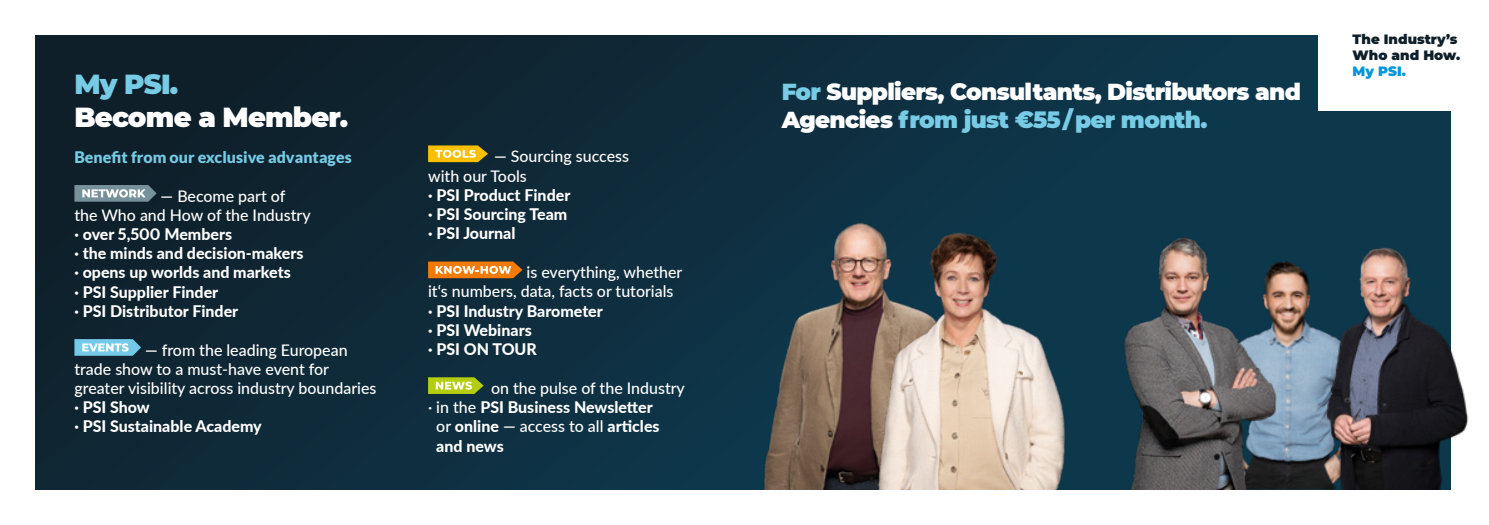
<style>
.page{position:relative;width:1489px;height:525px;background:#fff}
.page>*{position:absolute;margin:0;border:0;box-sizing:border-box;transform-origin:0 0}
.t1{font:900 27.5px "Montserrat";letter-spacing:-.03em;color:#fff}
.t2{font:900 27.5px "Montserrat";color:#77cbe4}
.t3{font:900 23px/27.6px "Montserrat";letter-spacing:-.03em;color:#fff}
.t4{font:500 16px/19.1px "Lato";color:#fff}
.t5{font:800 16px/19.1px "Lato";color:#fff}
.t6{font:900 16px "Lato";color:#77cbe4}
.t7{font:900 13.5px/16.1px "Montserrat";color:#0e1f2a}
.t8{font:900 13.5px "Montserrat";color:#0096db}
.s1{font-weight:500}
.s2{font-weight:800}
.s3{color:#77cbe4}
</style>
<div class="page">
<div style="left:35px;top:35px;width:1414px;height:454px;background:linear-gradient(to right,#0f222e,#0d3a50)"></div>
<svg style="left:74px;top:185px;width:83px;height:16px"></svg>
<svg style="left:74px;top:339px;width:67px;height:16px"></svg>
<svg style="left:428px;top:261px;width:94px;height:17px;background:#e28f3c"></svg>
<svg style="left:428px;top:377px;width:55px;height:17px"></svg>
<svg style="left:428px;top:145px;width:60px;height:17px"></svg>
<div style="left:1318px;top:0;width:170px;height:110px;background:#fff"></div>
<img style="left:756px;top:193px;width:214px;height:296px">
<img style="left:849px;top:207px;width:238px;height:282px">
<img style="left:1286px;top:206px;width:118px;height:283px">
<img style="left:1302px;top:207px;width:167px;height:282px">
<img style="left:1110px;top:193px;width:176px;height:296px">
<h1 class="t2" style="left:74px;top:63px;width:105px">My PSI.</h1>
<h1 class="t1" style="left:74px;top:96px;width:275px">Become a Member.</h1>
<p class="t6" style="left:74px;top:147px;width:279px">Benefit from our exclusive advantages</p>
<p class="t4" style="left:74px;top:185px;width:238px;text-indent:86px">— Become part of the Who and How of the Industry</p>
<p class="t5" style="left:74px;top:224px;width:230px">· over 5,500 Members<br>· the minds and decision-makers · opens up worlds and markets<br>· PSI Supplier Finder<br>· PSI Distributor Finder</p>
<p class="t4" style="left:74px;top:339px;width:303px;text-indent:71px">— from the leading European trade show to a must-have event for greater visibility across industry boundaries</p>
<p class="t5" style="left:74px;top:397px;width:189px">· PSI Show<br>· PSI Sustainable Academy</p>
<p class="t4" style="left:428px;top:146px;width:202px;text-indent:66px">— Sourcing success with our Tools</p>
<p class="t5" style="left:428px;top:185px;width:144px">· PSI Product Finder · PSI Sourcing Team · PSI Journal</p>
<p class="t4" style="left:428px;top:262px;width:256px;text-indent:98px">is everything, whether it‘s numbers, data, facts or tutorials</p>
<p class="t5" style="left:428px;top:300px;width:176px">· PSI Industry Barometer · PSI Webinars<br>· PSI ON TOUR</p>
<p class="t4" style="left:491px;top:377px;width:195px">on the pulse of the Industry</p>
<p class="t5" style="left:428px;top:397px;width:226px"><span class="s1">· in the</span> PSI Business Newsletter</p>
<p class="t4" style="left:436px;top:416px;width:225px">or <span class="s2">online</span> — access to all <span class="s2">articles</span></p>
<p class="t5" style="left:436px;top:435px;width:69px">and news</p>
<h2 class="t3" style="left:781px;top:76px;width:521px"><span class="s3">For</span> Suppliers, Consultants, Distributors and<br>Agencies <span class="s3">from just €55 / per month.</span></h2>
<p class="t7" style="left:1352px;top:30px;width:109px">The Industry’s<br>Who and How.</p>
<p class="t8" style="left:1352px;top:61px;width:55px">My PSI.</p>
</div>
